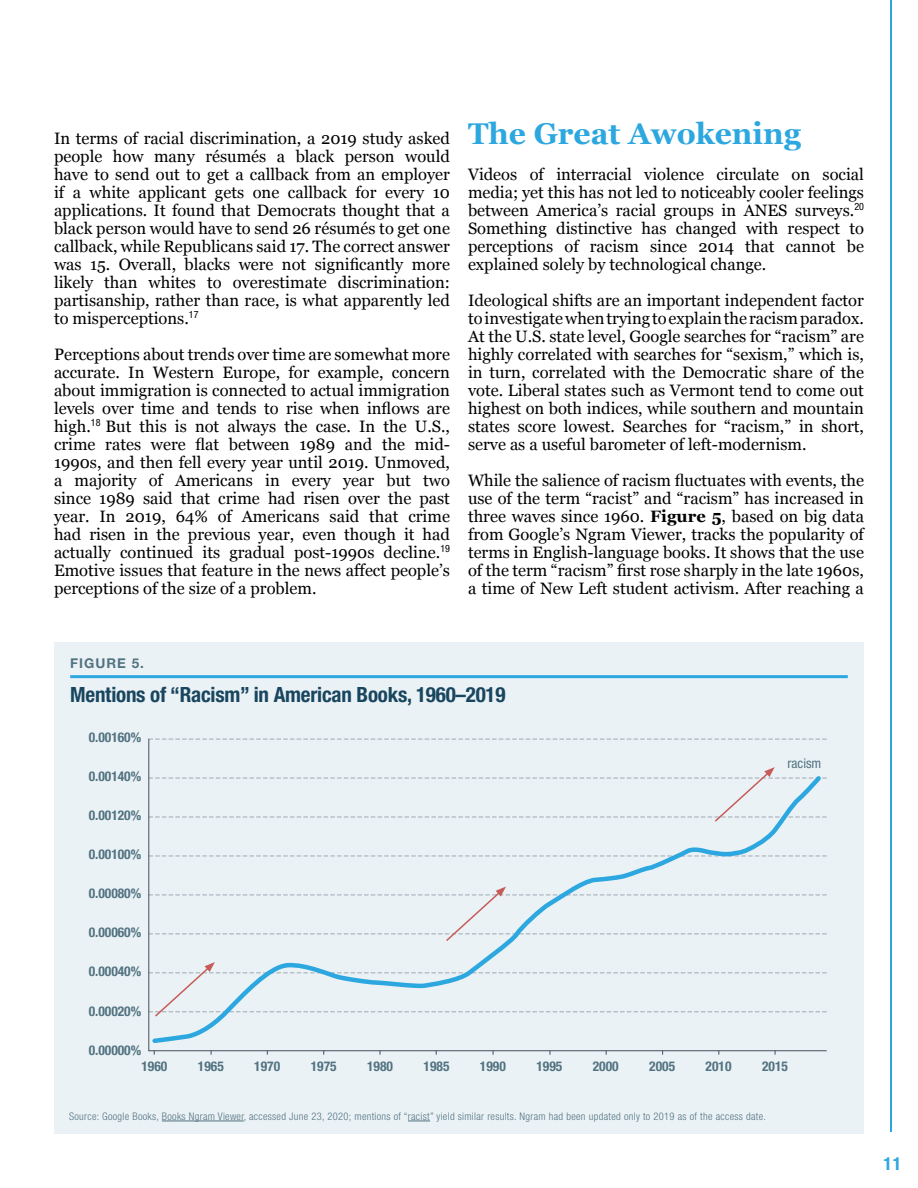
<style>
.page{position:relative;width:918px;height:1188px;background:#fff}
.page>*{position:absolute;margin:0;border:0;box-sizing:border-box;transform-origin:0 0}
.t1{font:700 30px "Georgia";color:#2da7df}
.t2{font:700 condensed 21px "Helvetica Neue LT Pro";letter-spacing:-.01em;color:#19465f}
.t3{font:700 condensed 18px "Helvetica Neue LT Pro";color:#2da7df}
.t4{font:16.5px/18px "Georgia";color:#000;text-align:justify}
.t5{font:700 condensed 13.5px "Helvetica Neue LT Pro";color:#527381}
.t6{font:700 13.5px "Helvetica Neue LT Pro";letter-spacing:.075em;color:#527381}
.t7{font:condensed 13.5px "Helvetica Neue LT Pro";color:#527381}
.t8{font:300 condensed 10.5px "Helvetica Neue LT Pro";letter-spacing:.03em;color:#527381}
.s1{font-weight:700}
</style>
<div class="page">
<hr style="left:890px;top:0;width:2px;height:1132px;background:#2da7df">
<div style="left:54px;top:643px;width:810px;height:491px;background:#ebf2f6"></div>
<hr style="left:70px;top:675px;width:778px;height:3px;background:#2da7df">
<svg style="left:149px;top:739px;width:678px;height:1px"></svg>
<hr style="left:148px;top:739px;width:1px;height:312px;background:#45505f">
<hr style="left:148px;top:1050px;width:679px;height:1px;background:#45505f">
<svg style="left:150px;top:823px;width:673px;height:220px"></svg>
<svg style="left:148px;top:962px;width:679px;height:56px"></svg>
<svg style="left:148px;top:887px;width:679px;height:56px"></svg>
<svg style="left:148px;top:767px;width:679px;height:56px"></svg>
<hr style="left:162px;top:1121px;width:82px;height:1px;background:#527381">
<svg style="left:408px;top:1121px;width:22px;height:1px"></svg>
<p class="t4" style="left:54px;top:129px;width:398px">In terms of racial discrimination, a 2019 study asked people how many résumés a black person would have to send out to get a callback from an employer if a white applicant gets one callback for every 10 applications. It found that Democrats thought that a black person would have to send 26 résumés to get one callback, while Republicans said 17. The correct answer was 15. Overall, blacks were not significantly more likely than whites to overestimate discrimination: partisanship, rather than race, is what apparently led to misperceptions.<sup>17</sup></p>
<p class="t4" style="left:54px;top:345px;width:398px">Perceptions about trends over time are somewhat more accurate. In Western Europe, for example, concern about immigration is connected to actual immigration levels over time and tends to rise when inflows are high.<sup>18</sup> But this is not always the case. In the U.S., crime rates were flat between 1989 and the mid-1990s, and then fell every year until 2019. Unmoved, a majority of Americans in every year but two since 1989 said that crime had risen over the past year. In 2019, 64% of Americans said that crime had risen in the previous year, even though it had actually continued its gradual post-1990s decline.<sup>19<br></sup>Emotive issues that feature in the news affect people’s perceptions of the size of a problem.</p>
<h1 class="t1" style="left:468px;top:111px;width:335px">The Great Awokening</h1>
<p class="t4" style="left:468px;top:165px;width:397px">Videos of interracial violence circulate on social media; yet this has not led to noticeably cooler feelings between America’s racial groups in ANES surveys.<sup>20<br></sup>Something distinctive has changed with respect to perceptions of racism since 2014 that cannot be explained solely by technological change.</p>
<p class="t4" style="left:468px;top:291px;width:397px">Ideological shifts are an important independent factor to investigate when trying to explain the racism paradox.<br>At the U.S. state level, Google searches for “racism” are highly correlated with searches for “sexism,” which is, in turn, correlated with the Democratic share of the vote. Liberal states such as Vermont tend to come out highest on both indices, while southern and mountain states score lowest. Searches for “racism,” in short, serve as a useful barometer of left-modernism.</p>
<p class="t4" style="left:468px;top:471px;width:398px">While the salience of racism fluctuates with events, the use of the term “racist” and “racism” has increased in three waves since 1960. <span class="s1">Figure 5</span>, based on big data from Google’s Ngram Viewer, tracks the popularity of terms in English-language books. It shows that the use of the term “racism” first rose sharply in the late 1960s, a time of New Left student activism. After reaching a</p>
<p class="t6" style="left:70px;top:655px;width:75px">FIGURE 5.</p>
<p class="t2" style="left:70px;top:682px;width:437px">Mentions of “Racism” in American Books, 1960–2019</p>
<p class="t5" style="left:89px;top:729px;width:54px">0.00160%</p>
<p class="t5" style="left:89px;top:768px;width:54px">0.00140%</p>
<p class="t5" style="left:89px;top:807px;width:54px">0.00120%</p>
<p class="t5" style="left:89px;top:846px;width:54px">0.00100%</p>
<p class="t5" style="left:89px;top:885px;width:54px">0.00080%</p>
<p class="t5" style="left:89px;top:924px;width:54px">0.00060%</p>
<p class="t5" style="left:89px;top:964px;width:54px">0.00040%</p>
<p class="t5" style="left:89px;top:1003px;width:54px">0.00020%</p>
<p class="t5" style="left:89px;top:1042px;width:54px">0.00000%</p>
<p class="t5" style="left:141px;top:1058px;width:27px">1960</p>
<p class="t5" style="left:198px;top:1058px;width:27px">1965</p>
<p class="t5" style="left:254px;top:1058px;width:27px">1970</p>
<p class="t5" style="left:311px;top:1058px;width:27px">1975</p>
<p class="t5" style="left:367px;top:1058px;width:27px">1980</p>
<p class="t5" style="left:424px;top:1058px;width:27px">1985</p>
<p class="t5" style="left:480px;top:1058px;width:27px">1990</p>
<p class="t5" style="left:536px;top:1058px;width:27px">1995</p>
<p class="t5" style="left:593px;top:1058px;width:27px">2000</p>
<p class="t5" style="left:649px;top:1058px;width:27px">2005</p>
<p class="t5" style="left:706px;top:1058px;width:27px">2010</p>
<p class="t5" style="left:762px;top:1058px;width:27px">2015</p>
<p class="t7" style="left:788px;top:755px;width:35px">racism</p>
<p class="t8" style="left:69px;top:1110px;width:698px">Source: Google Books, Books Ngram Viewer, accessed June 23, 2020; mentions of “racist” yield similar results. Ngram had been updated only to 2019 as of the access date.</p>
<p class="t3" style="left:883px;top:1153px;width:20px">11</p>
</div>
